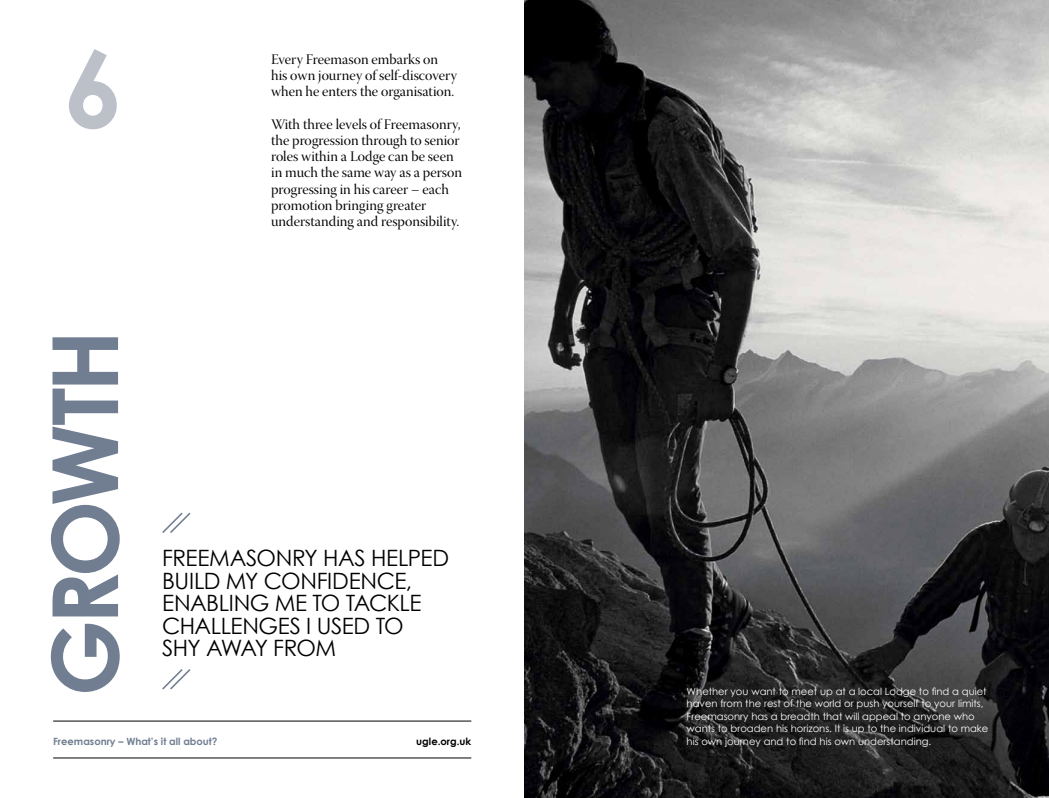
<style>
.page{position:relative;width:1049px;height:798px;background:#fff}
.page>*{position:absolute;margin:0;border:0;box-sizing:border-box;transform-origin:0 0}
.t1{font:700 106.25px "Century Gothic";color:#bcc0c9}
.t2{font:700 91.25px "Century Gothic";color:#717e92}
.t3{font:22.5px/22.5px "Century Gothic";letter-spacing:-.02em;color:#000}
.t4{font:14.62px/16.2px "Warnock Pro Disp";color:#000}
.t5{font:10px/12.5px "Century Gothic";color:#fff}
.t6{font:700 10px "Century Gothic";color:#717e92}
.t7{font:700 10px "Century Gothic";color:#000}
</style>
<div class="page">
<img style="left:524px;top:0;width:525px;height:797px">
<svg style="left:162px;top:512px;width:29px;height:21px"></svg>
<svg style="left:162px;top:669px;width:29px;height:21px"></svg>
<hr style="left:53px;top:720px;width:418px;height:1px;background:#000">
<hr style="left:53px;top:757px;width:418px;height:1px;background:#000">
<h1 class="t1" style="left:64px;top:22px;width:61px">6</h1>
<p class="t4" style="left:271px;top:53px;width:187px">Every Freemason embarks on his own journey of self-discovery when he enters the organisation.</p>
<p class="t4" style="left:271px;top:117px;width:192px">With three levels of Freemasonry, the progression through to senior roles within a Lodge can be seen in much the same way as a person progressing in his career – each promotion bringing greater understanding and responsibility.</p>
<h2 class="t2" style="left:28px;top:696px;width:352px;rotate:-90deg">growth</h2>
<h3 class="t3" style="left:162px;top:546px;width:288px">Freemasonry has h elped build my confidence, enabling me to tackle challenges I used to<br>shy away from</h3>
<p class="t5" style="left:687px;top:684px;width:303px">Whether you want to meet up at a local Lodge to find a quiet haven from the rest of the world or push yourself to your limits, Freemasonry has a breadth that will appeal to anyone who wants to broaden his horizons. It is up to the individual to make</p>
<p class="t6" style="left:53px;top:734px;width:166px">Freemasonry – What’s it all about?</p>
<p class="t7" style="left:416px;top:734px;width:57px">ugle.org.uk</p>
<p class="t5" style="left:687px;top:734px;width:246px">his own journey and to find his own understanding.</p>
</div>
